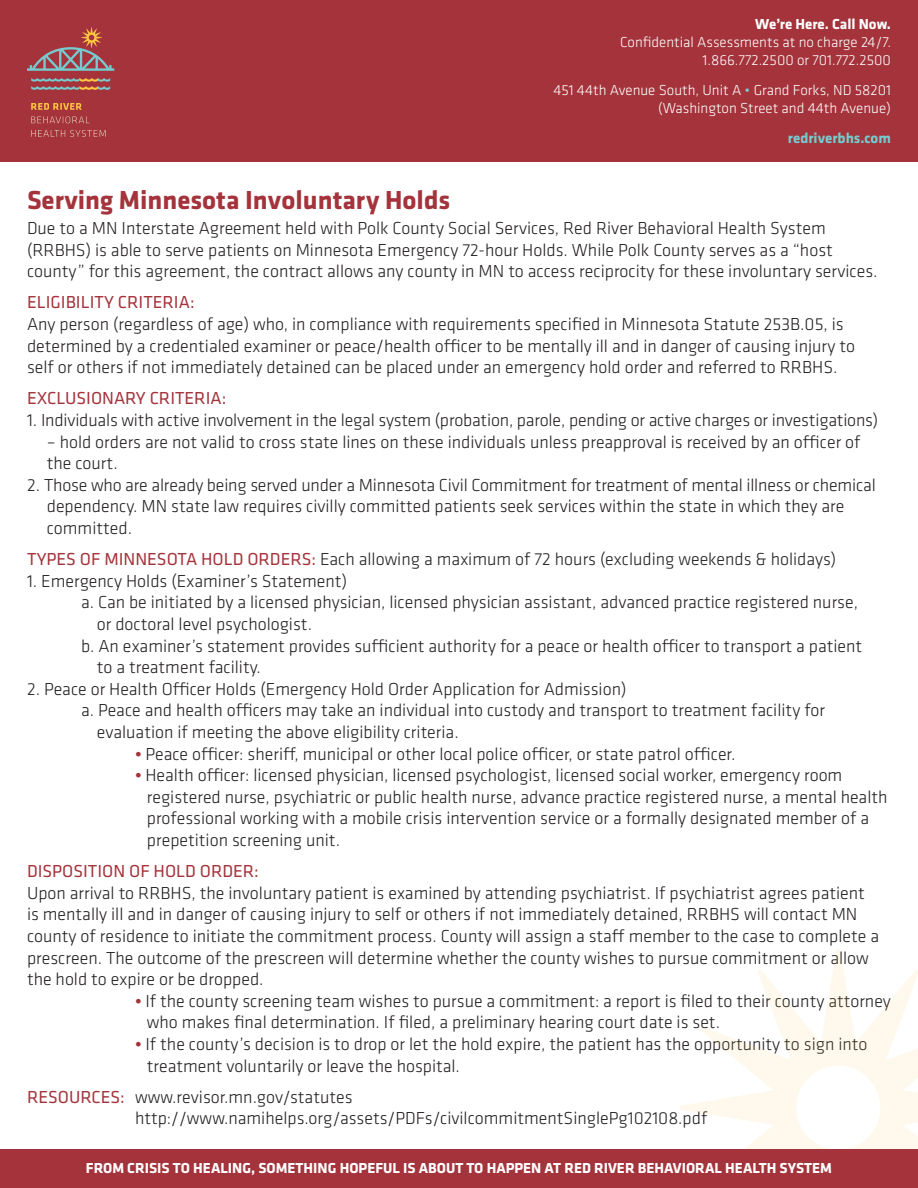
<style>
.page{position:relative;width:918px;height:1188px;background:#fff}
.page>*{position:absolute;margin:0;border:0;box-sizing:border-box;transform-origin:0 0}
.t1{font:700 27px "Klavika";color:#a4333b}
.t2{font:300 18px/21.6px "Klavika";color:#231f20}
.t3{font:18px "Klavika";color:#a4333b}
.t4{font:300 15px/18px "Klavika";color:#fff;text-align:right}
.t5{font:700 15px "Klavika";color:#fff}
.t6{font:700 15px "Klavika";color:#75cbcd}
.s1{color:#75cbcd}
.s2{font-weight:400;color:#a4333b}
.s3{font-weight:500;color:#a4333b}
</style>
<div class="page">
<div style="left:0;top:0;width:918px;height:162px;background:#a4333b"></div>
<svg style="left:27px;top:27px;width:87px;height:63px"></svg>
<svg style="left:31px;top:103px;width:51px;height:7px"></svg>
<svg style="left:31px;top:116px;width:75px;height:21px"></svg>
<svg style="left:680px;top:949px;width:238px;height:200px"></svg>
<div style="left:0;top:1149px;width:918px;height:39px;background:#a4333b"></div>
<p class="t5" style="left:755px;top:13px;width:137px">We’re Here. Call Now.</p>
<p class="t4" style="left:620px;top:33px;width:272px">Confidential Assessments at no charge 24/7.<br>1.866.772.2500 or 701.772.2500</p>
<p class="t4" style="left:553px;top:81px;width:339px">451 44th Avenue South, Unit A <span class="s1">•</span> Grand Forks, ND 58201 (Washington Street and 44th Avenue)</p>
<p class="t6" style="left:788px;top:127px;width:105px">redriverbhs.com</p>
<h1 class="t1" style="left:27px;top:181px;width:425px">Serving Minnesota Involuntary Holds</h1>
<p class="t2" style="left:27px;top:217px;width:852px">Due to a MN Interstate Agreement held with Polk County Social Services, Red River Behavioral Health System (RRBHS) is able to serve patients on Minnesota Emergency 72-hour Holds. While Polk County serves as a “host county” for this agreement, the contract allows any county in MN to access reciprocity for these involuntary services.</p>
<p class="t3" style="left:27px;top:291px;width:169px">ELIGIBILITY CRITERIA:</p>
<p class="t2" style="left:27px;top:313px;width:830px">Any person (regardless of age) who, in compliance with requirements specified in Minnesota Statute 253B.05, is determined by a credentialed examiner or peace/health officer to be mentally ill and in danger of causing injury to self or others if not immediately detained can be placed under an emergency hold order and referred to RRBHS.</p>
<p class="t3" style="left:27px;top:387px;width:201px">EXCLUSIONARY CRITERIA:</p>
<p class="t2" style="left:27px;top:409px;width:853px">1. Individuals with active involvement in the legal system (probation, parole, pending or active charges or investigations)</p>
<p class="t2" style="left:47px;top:431px;width:815px">– hold orders are not valid to cross state lines on these individuals unless preapproval is received by an officer of the court.</p>
<p class="t2" style="left:47px;top:474px;width:830px;text-indent:-20px">2. Those who are already being served under a Minnesota Civil Commitment for treatment of mental illness or chemical dependency. MN state law requires civilly committed patients seek services within the state in which they are committed.</p>
<p class="t2" style="left:27px;top:548px;width:811px"><span class="s2">TYPES OF MINNESOTA HOLD ORDERS:</span> Each allowing a maximum of 72 hours (excluding weekends &amp; holidays)</p>
<p class="t2" style="left:27px;top:570px;width:322px">1. Emergency Holds (Examiner’s Statement)</p>
<p class="t2" style="left:81px;top:591px;width:779px">a. Can be initiated by a licensed physician, licensed physician assistant, advanced practice registered nurse,</p>
<p class="t2" style="left:97px;top:613px;width:217px">or doctoral level psychologist.</p>
<p class="t2" style="left:81px;top:635px;width:783px">b. An examiner’s statement provides sufficient authority for a peace or health officer to transport a patient</p>
<p class="t2" style="left:97px;top:656px;width:166px">to a treatment facility.</p>
<p class="t2" style="left:27px;top:678px;width:601px">2. Peace or Health Officer Holds (Emergency Hold Order Application for Admission)</p>
<p class="t2" style="left:81px;top:699px;width:746px">a. Peace and health officers may take an individual into custody and transport to treatment facility for</p>
<p class="t2" style="left:97px;top:721px;width:363px">evaluation if meeting the above eligibility criteria.</p>
<p class="t2" style="left:135px;top:743px;width:602px"><span class="s3">•</span> Peace officer: sheriff, municipal or other local police officer, or state patrol officer.</p>
<p class="t2" style="left:147px;top:764px;width:742px;text-indent:-12px"><span class="s3">•</span> Health officer: licensed physician, licensed psychologist, licensed social worker, emergency room registered nurse, psychiatric or public health nurse, advance practice registered nurse, a mental health professional working with a mobile crisis intervention service or a formally designated member of a prepetition screening unit.</p>
<p class="t3" style="left:27px;top:859px;width:233px">DISPOSITION OF HOLD ORDER:</p>
<p class="t2" style="left:27px;top:882px;width:854px">Upon arrival to RRBHS, the involuntary patient is examined by attending psychiatrist. If psychiatrist agrees patient is mentally ill and in danger of causing injury to self or others if not immediately detained, RRBHS will contact MN county of residence to initiate the commitment process. County will assign a staff member to the case to complete a prescreen. The outcome of the prescreen will determine whether the county wishes to pursue commitment or allow the hold to expire or be dropped.</p>
<p class="t2" style="left:147px;top:990px;width:746px;text-indent:-12px"><span class="s3">•</span> If the county screening team wishes to pursue a commitment: a report is filed to their county attorney who makes final determination. If filed, a preliminary hearing court date is set.</p>
<p class="t2" style="left:147px;top:1033px;width:722px;text-indent:-12px"><span class="s3">•</span> If the county’s decision is to drop or let the hold expire, the patient has the opportunity to sign into treatment voluntarily or leave the hospital.</p>
<p class="t2" style="left:135px;top:1086px;width:574px;text-indent:-108px"><span class="s2">RESOURCES:</span> www.revisor.mn.gov/statutes http://www.namihelps.org/assets/PDFs/civilcommitmentSinglePg102108.pdf</p>
<p class="t5" style="left:86px;top:1157px;width:748px">FROM CRISIS TO HEALING, SOMETHING HOPEFUL IS ABOUT TO HAPPEN AT RED RIVER BEHAVIORAL HEALTH SYSTEM</p>
</div>
